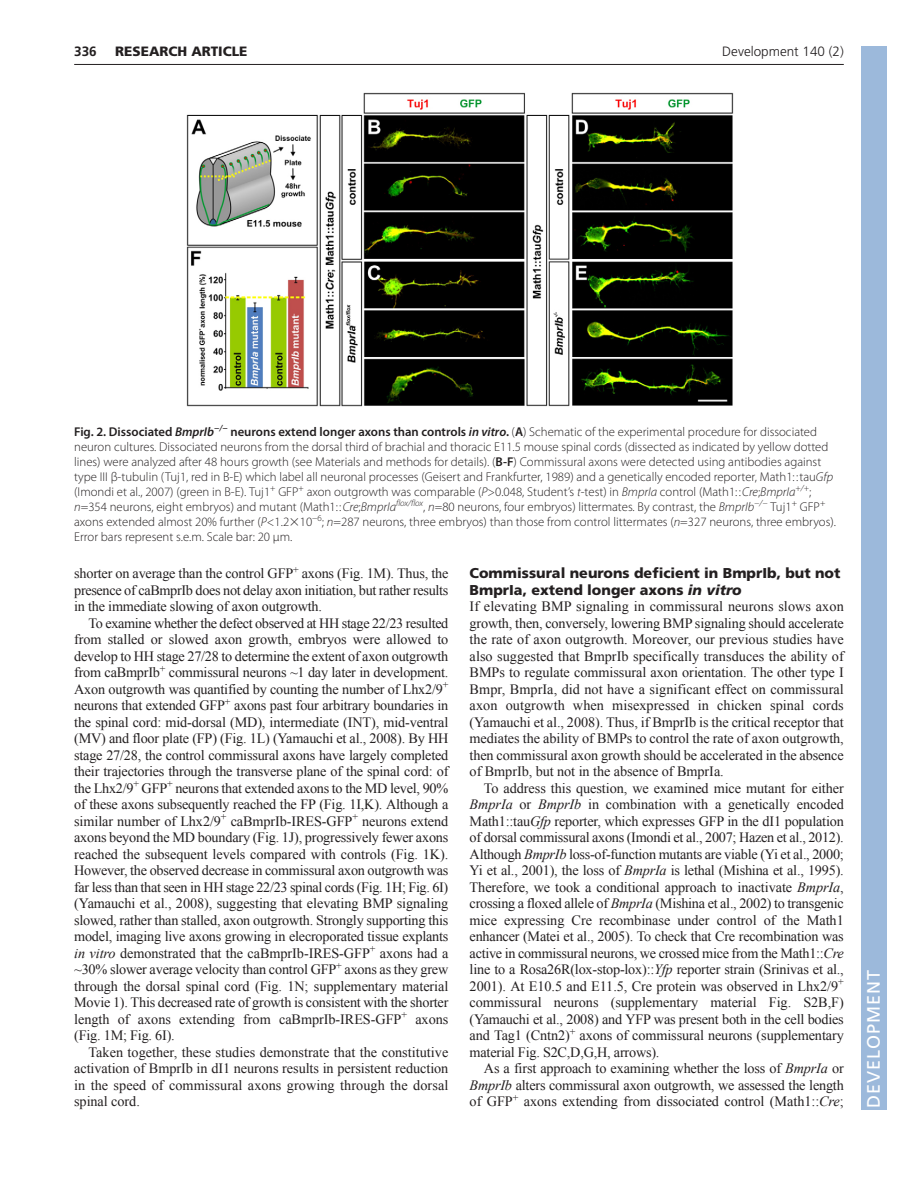
<style>
.page{position:relative;width:918px;height:1188px;background:#fff}
.page>*{position:absolute;margin:0;border:0;box-sizing:border-box;transform-origin:0 0}
.t1{font:18px "Frutiger LT Std";letter-spacing:.055em;color:#fff}
.t2{font:14.25px/16.5px "Times New Roman";letter-spacing:-.005em;color:#231f20;text-align:justify}
.t3{font:900 14.25px/16.5px "Frutiger LT Std";color:#231f20}
.t4{font:300 13.5px "Frutiger";color:#231f20}
.t5{font:900 13.5px "Frutiger LT Std";color:#231f20}
.t6{font:700 13.5px "Frutiger LT Std";color:#231f20}
.t7{font:300 12.75px/15px "Myriad Pro";color:#231f20}
.s1{font-weight:600}
.s2{font-weight:600;font-style:italic}
.s3{font-style:italic}
.s4{font-family:"Mathematical Pi One";font-weight:400}
</style>
<div class="page">
<hr style="left:74px;top:64px;width:770px;height:1px;background:#231f20">
<img style="left:186px;top:92px;width:548px;height:315px">
<div style="left:861px;top:46px;width:25px;height:1064px;background:#9cb9db"></div>
<p class="t6" style="left:74px;top:46px;width:24px">336</p>
<p class="t5" style="left:115px;top:46px;width:134px">RESEARCH ARTICLE</p>
<p class="t4" style="left:722px;top:46px;width:123px">Development 140 (2)</p>
<p class="t7" style="left:74px;top:425px;width:763px"><span class="s1">Fig. 2. Dissociated</span> <span class="s2">BmprIb</span><sup>−/−</sup> <span class="s1">neurons extend longer axons than controls</span> <span class="s2">in vitro</span><span class="s1">.</span> (<span class="s1">A</span>) Schematic of the experimental procedure for dissociated neuron cultures. Dissociated neurons from the dorsal third of brachial and thoracic E11.5 mouse spinal cords (dissected as indicated by yellow dotted lines) were analyzed after 48 hours growth (see Materials and methods for details). (<span class="s1">B-F</span>) Commissural axons were detected using antibodies against type III β-tubulin (Tuj1, red in B-E) which label all neuronal processes (Geisert and Frankfurter, 1989) and a genetically encoded reporter, Math1::tau<span class="s3">Gfp </span>(Imondi et al., 2007) (green in B-E). Tuj1<sup>+</sup> GFP<sup>+</sup> axon outgrowth was comparable (<span class="s3">P</span>&gt;0.048, Student’s <span class="s3">t</span>-test) in <span class="s3">BmprIa</span> control (Math1::<span class="s3">Cre</span>;<span class="s3">BmprIa</span><sup>+/+</sup>; <span class="s3">n</span>=354 neurons, eight embryos) and mutant (Math1::<span class="s3">Cre</span>;<span class="s3">BmprIa</span><sup>flox/flox</sup>, <span class="s3">n</span>=80 neurons, four embryos) littermates. By contrast, the <span class="s3">BmprIb</span><sup>−/−</sup> Tuj1<sup>+</sup> GFP<sup>+ </sup>axons extended almost 20% further (<span class="s3">P</span>&lt;1.2<span class="s4">-</span>10<sup>−6</sup>; <span class="s3">n</span>=287 neurons, three embryos) than those from control littermates (<span class="s3">n</span>=327 neurons, three embryos).<br>Error bars represent s.e.m. Scale bar: 20 μm.</p>
<p class="t2" style="left:74px;top:565px;width:376px">shorter on average than the control GFP<sup>+</sup> axons (Fig. 1M). Thus, the presence of caBmprIb does not delay axon initiation, but rather results in the immediate slowing of axon outgrowth.</p>
<p class="t2" style="left:74px;top:615px;width:376px;text-indent:14px">To examine whether the defect observed at HH stage 22/23 resulted from stalled or slowed axon growth, embryos were allowed to develop to HH stage 27/28 to determine the extent of axon outgrowth from caBmprIb<sup>+</sup> commissural neurons ~1 day later in development.<br>Axon outgrowth was quantified by counting the number of Lhx2/9<sup>+ </sup>neurons that extended GFP<sup>+</sup> axons past four arbitrary boundaries in the spinal cord: mid-dorsal (MD), intermediate (INT), mid-ventral (MV) and floor plate (FP) (Fig. 1L) (Yamauchi et al., 2008). By HH stage 27/28, the control commissural axons have largely completed their trajectories through the transverse plane of the spinal cord: of the Lhx2/9<sup>+</sup> GFP<sup>+</sup> neurons that extended axons to the MD level, 90% of these axons subsequently reached the FP (Fig. 1I,K). Although a similar number of Lhx2/9<sup>+</sup> caBmprIb-IRES-GFP<sup>+</sup> neurons extend axons beyond the MD boundary (Fig. 1J), progressively fewer axons reached the subsequent levels compared with controls (Fig. 1K).<br>However, the observed decrease in commissural axon outgrowth was far less than that seen in HH stage 22/23 spinal cords (Fig. 1H; Fig. 6I) (Yamauchi et al., 2008), suggesting that elevating BMP signaling slowed, rather than stalled, axon outgrowth. Strongly supporting this model, imaging live axons growing in elecroporated tissue explants <span class="s3">in vitro</span> demonstrated that the caBmprIb-IRES-GFP<sup>+</sup> axons had a ~30% slower average velocity than control GFP<sup>+</sup> axons as they grew through the dorsal spinal cord (Fig. 1N; supplementary material Movie 1). This decreased rate of growth is consistent with the shorter length of axons extending from caBmprIb-IRES-GFP<sup>+</sup> axons (Fig. 1M; Fig. 6I).</p>
<p class="t2" style="left:74px;top:1044px;width:376px;text-indent:14px">Taken together, these studies demonstrate that the constitutive activation of BmprIb in dI1 neurons results in persistent reduction in the speed of commissural axons growing through the dorsal spinal cord.</p>
<p class="t3" style="left:470px;top:566px;width:372px">Commissural neurons deficient in BmprIb, but not<br>BmprIa, extend longer axons <span class="s3">in vitro</span></p>
<p class="t2" style="left:470px;top:598px;width:376px">If elevating BMP signaling in commissural neurons slows axon growth, then, conversely, lowering BMP signaling should accelerate the rate of axon outgrowth. Moreover, our previous studies have also suggested that BmprIb specifically transduces the ability of BMPs to regulate commissural axon orientation. The other type I Bmpr, BmprIa, did not have a significant effect on commissural axon outgrowth when misexpressed in chicken spinal cords (Yamauchi et al., 2008). Thus, if BmprIb is the critical receptor that mediates the ability of BMPs to control the rate of axon outgrowth, then commissural axon growth should be accelerated in the absence of BmprIb, but not in the absence of BmprIa.</p>
<p class="t2" style="left:470px;top:780px;width:376px;text-indent:14px">To address this question, we examined mice mutant for either <span class="s3">BmprIa</span> or <span class="s3">BmprIb</span> in combination with a genetically encoded Math1::tau<span class="s3">Gfp</span> reporter, which expresses GFP in the dI1 population of dorsal commissural axons (Imondi et al., 2007; Hazen et al., 2012).<br>Although <span class="s3">BmprIb</span> loss-of-function mutants are viable (Yi et al., 2000; Yi et al., 2001), the loss of <span class="s3">BmprIa</span> is lethal (Mishina et al., 1995).<br>Therefore, we took a conditional approach to inactivate <span class="s3">BmprIa</span>, crossing a floxed allele of <span class="s3">BmprIa</span> (Mishina et al., 2002) to transgenic mice expressing Cre recombinase under control of the Math1 enhancer (Matei et al., 2005). To check that Cre recombination was active in commissural neurons, we crossed mice from the Math1::<span class="s3">Cre </span>line to a Rosa26R(lox-stop-lox)::<span class="s3">Yfp</span> reporter strain (Srinivas et al., 2001). At E10.5 and E11.5, Cre protein was observed in Lhx2/9<sup>+ </sup>commissural neurons (supplementary material Fig. S2B,F) (Yamauchi et al., 2008) and YFP was present both in the cell bodies and Tag1 (Cntn2)<sup>+</sup> axons of commissural neurons (supplementary material Fig. S2C,D,G,H, arrows).</p>
<p class="t2" style="left:470px;top:1060px;width:376px;text-indent:14px">As a first approach to examining whether the loss of <span class="s3">BmprIa</span> or <span class="s3">BmprIb</span> alters commissural axon outgrowth, we assessed the length of GFP<sup>+</sup> axons extending from dissociated control (Math1::<span class="s3">Cre</span>;</p>
<p class="t1" style="left:863px;top:1108px;width:140px;rotate:-90deg">DEVELOPMENT</p>
</div>
